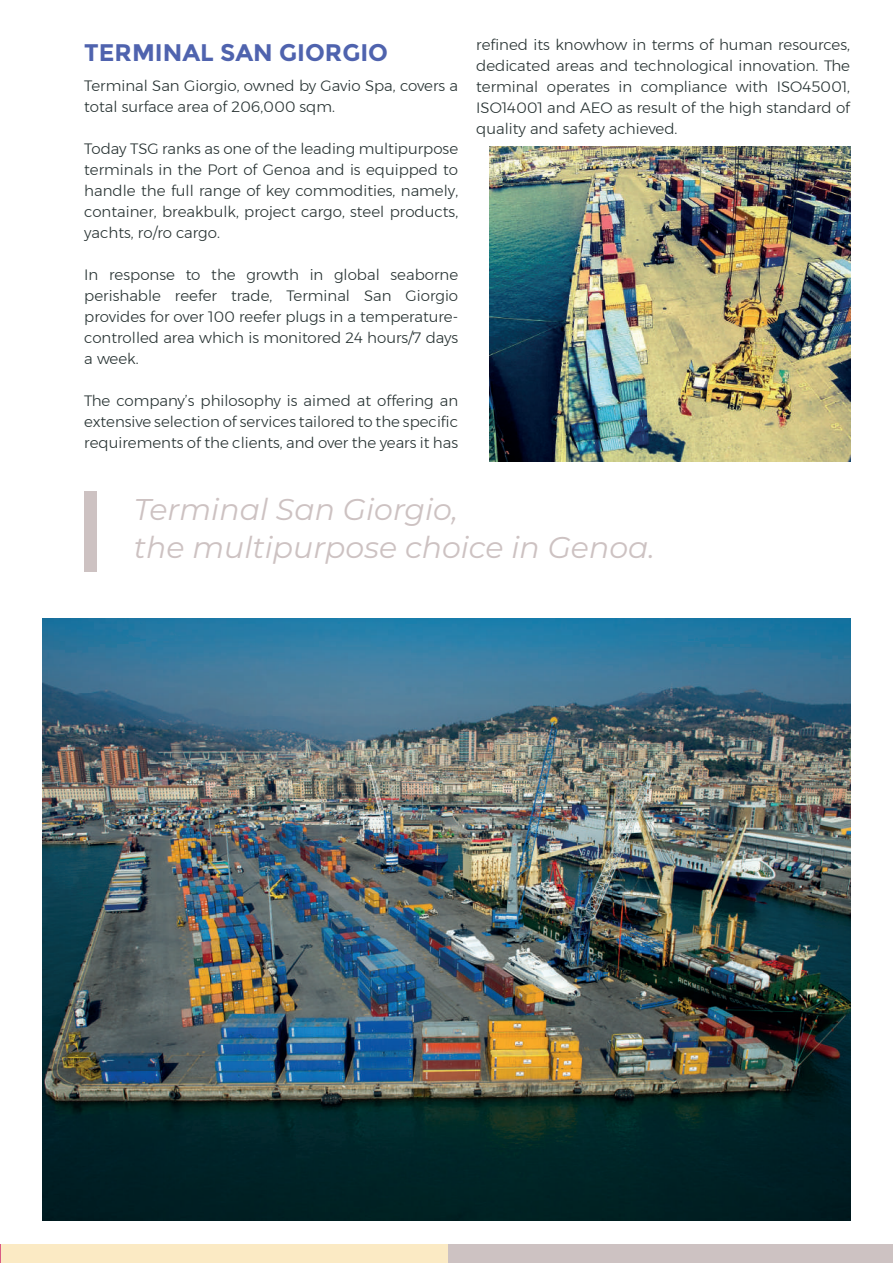
<style>
.page{position:relative;width:893px;height:1263px;background:#fff}
.page>*{position:absolute;margin:0;border:0;box-sizing:border-box;transform-origin:0 0}
.t1{font:italic 30px/37.5px "Montserrat";color:#cdc2c2}
.t2{font:700 24px "Montserrat";color:#4f63ae}
.t3{font:300 15px/21px "Montserrat";color:#263131;text-align:justify}
</style>
<div class="page">
<svg style="left:0;top:1244px;width:1px;height:19px"></svg>
<div style="left:1px;top:1244px;width:447px;height:19px;background:#fbeac4"></div>
<div style="left:448px;top:1244px;width:445px;height:19px;background:#cdc2c2"></div>
<img style="left:43px;top:618px;width:807px;height:602px">
<img style="left:489px;top:147px;width:361px;height:314px">
<div style="left:84px;top:491px;width:13px;height:80px;background:#cdc2c2"></div>
<h2 class="t2" style="left:84px;top:39px;width:305px">TERMINAL SAN GIORGIO</h2>
<p class="t3" style="left:84px;top:75px;width:375px">Terminal San Giorgio, owned by Gavio Spa, covers a total surface area of 206,000 sqm.</p>
<p class="t3" style="left:84px;top:138px;width:375px">Today TSG ranks as one of the leading multipurpose terminals in the Port of Genoa and is equipped to handle the full range of key commodities, namely, container, breakbulk, project cargo, steel products, yachts, ro/ro cargo.</p>
<p class="t3" style="left:84px;top:264px;width:375px">In response to the growth in global seaborne perishable reefer trade, Terminal San Giorgio provides for over 100 reefer plugs in a temperature&shy;controlled area which is monitored 24 hours/7 days a week.</p>
<p class="t3" style="left:84px;top:390px;width:375px">The company’s philosophy is aimed at offering an extensive selection of services tailored to the specific requirements of the clients, and over the years it has</p>
<p class="t3" style="left:476px;top:34px;width:375px">refined its knowhow in terms of human resources, dedicated areas and technological innovation. The terminal operates in compliance with ISO45001, ISO14001 and AEO as result of the high standard of quality and safety achieved.</p>
<h1 class="t1" style="left:134px;top:490px;width:522px">Terminal San Giorgio,<br>the multipurpose choice in Genoa.</h1>
</div>
